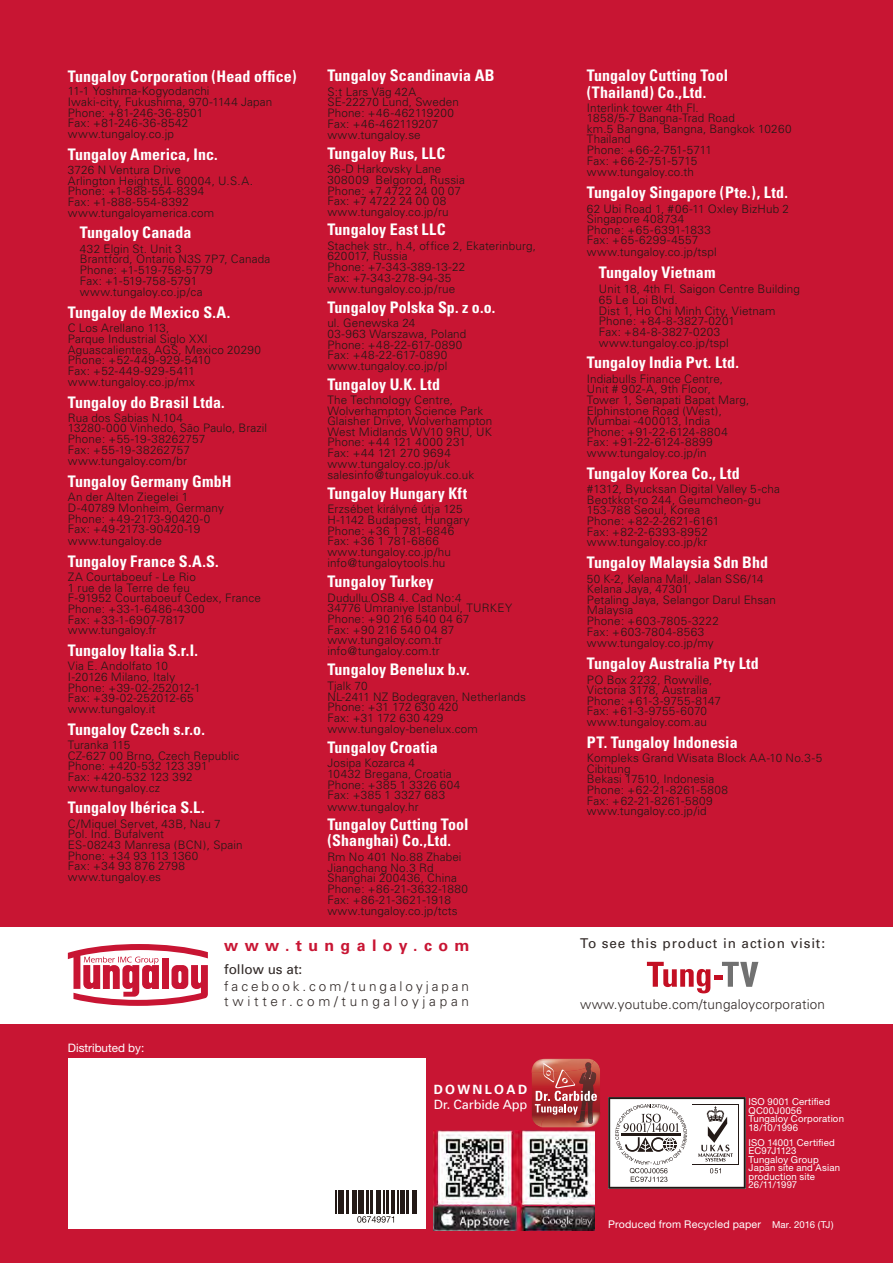
<style>
.page{position:relative;width:893px;height:1263px;background:#fff}
.page>*{position:absolute;margin:0;border:0;box-sizing:border-box;transform-origin:0 0}
.t1{font:700 condensed 15.9px/16.5px "Univers";letter-spacing:.005em;color:#fff}
.t2{font:700 15.9px "Univers";letter-spacing:.4em;color:#c81533}
.t3{font:300 13.5px/15px "Univers";letter-spacing:.22em;color:#302826}
.t4{font:300 13.5px "Univers";letter-spacing:.015em;color:#302826}
.t5{font:13.5px "Univers";letter-spacing:.065em;color:#302826}
.t6{font:13.5px "Univers";color:#302826}
.t7{font:12.75px "Univers";letter-spacing:-.01em;color:#fff}
.t8{font:700 12.75px "Univers";letter-spacing:.185em;color:#fff}
.t9{font:300 11.7px/10.6px "Univers";letter-spacing:.01em;color:#231916}
.t10{font:11.7px "Helvetica Neue";color:#fff}
.t11{font:10.65px "Helvetica Neue";letter-spacing:.02em;color:#fff}
.t12{font:9.6px/8.6px "Helvetica Neue";letter-spacing:.02em;color:#fff}
.s1{font-size:9.6px}
</style>
<div class="page">
<div style="left:0;top:0;width:892px;height:927px;background:#c81533"></div>
<div style="left:0;top:1025px;width:892px;height:238px;background:#c81533"></div>
<svg style="left:646px;top:961px;width:65px;height:33px"></svg>
<div style="left:713px;top:975px;width:9px;height:5px;background:#c30f23"></div>
<svg style="left:722px;top:961px;width:37px;height:26px"></svg>
<div style="left:68px;top:1059px;width:357px;height:170px;background:#fff"></div>
<svg style="left:608px;top:1097px;width:137px;height:92px"></svg>
<svg style="left:531px;top:1059px;width:69px;height:68px"></svg>
<img style="left:531px;top:1059px;width:62px;height:14px">
<img style="left:541px;top:1111px;width:59px;height:16px">
<img style="left:576px;top:1115px;width:16px;height:9px">
<svg style="left:535px;top:1062px;width:62px;height:53px"></svg>
<img style="left:433px;top:1130px;width:161px;height:100px">
<svg style="left:68px;top:944px;width:140px;height:62px"></svg>
<svg style="left:336px;top:1191px;width:7px;height:23px"></svg>
<hr style="left:346px;top:1191px;width:3px;height:23px;background:#231916">
<hr style="left:352px;top:1191px;width:3px;height:23px;background:#231916">
<svg style="left:356px;top:1191px;width:45px;height:32px"></svg>
<hr style="left:402px;top:1191px;width:3px;height:23px;background:#231916">
<hr style="left:406px;top:1191px;width:3px;height:23px;background:#231916">
<hr style="left:411px;top:1191px;width:3px;height:23px;background:#231916">
<svg style="left:415px;top:1191px;width:1px;height:23px"></svg>
<h1 class="t1" style="left:68px;top:69px;width:230px">Tungaloy Corporation (Head office)</h1>
<p class="t9" style="left:68px;top:87px;width:206px">11-1 Yoshima-Kogyodanchi<br>Iwaki-city, Fukushima, 970-1144 Japan<br>Phone: +81-246-36-8501<br>Fax: +81-246-36-8542 www.tungaloy.co.jp</p>
<h1 class="t1" style="left:68px;top:147px;width:151px">Tungaloy America, Inc.</h1>
<p class="t9" style="left:68px;top:166px;width:187px">3726 N Ventura Drive<br>Arlington Heights,IL 60004, U.S.A.<br>Phone: +1-888-554-8394<br>Fax: +1-888-554-8392 www.tungaloyamerica.com</p>
<h1 class="t1" style="left:80px;top:226px;width:113px">Tungaloy Canada</h1>
<p class="t9" style="left:80px;top:244px;width:192px">432 Elgin St. Unit 3<br>Brantford, Ontario N3S 7P7, Canada<br>Phone: +1-519-758-5779<br>Fax: +1-519-758-5791 www.tungaloy.co.jp/ca</p>
<h1 class="t1" style="left:68px;top:306px;width:164px">Tungaloy de Mexico S.A.</h1>
<p class="t9" style="left:68px;top:324px;width:195px">C Los Arellano 113,<br>Parque Industrial Siglo XXI<br>Aguascalientes, AGS, Mexico 20290<br>Phone: +52-449-929-5410<br>Fax: +52-449-929-5411 www.tungaloy.co.jp/mx</p>
<h1 class="t1" style="left:68px;top:396px;width:158px">Tungaloy do Brasil Ltda.</h1>
<p class="t9" style="left:68px;top:413px;width:201px">Rua dos Sabias N.104<br>13280-000 Vinhedo, São Paulo, Brazil<br>Phone: +55-19-38262757<br>Fax: +55-19-38262757 www.tungaloy.com/br</p>
<h1 class="t1" style="left:68px;top:475px;width:165px">Tungaloy Germany GmbH</h1>
<p class="t9" style="left:68px;top:493px;width:157px">An der Alten Ziegelei 1<br>D-40789 Monheim, Germany<br>Phone: +49-2173-90420-0<br>Fax: +49-2173-90420-19 www.tungaloy.de</p>
<h1 class="t1" style="left:68px;top:555px;width:152px">Tungaloy France S.A.S.</h1>
<p class="t9" style="left:68px;top:573px;width:194px">ZA Courtaboeuf - Le Rio<br>1 rue de la Terre de feu<br>F-91952 Courtaboeuf Cedex, France<br>Phone: +33-1-6486-4300<br>Fax: +33-1-6907-7817 www.tungaloy.fr</p>
<h1 class="t1" style="left:68px;top:644px;width:131px">Tungaloy Italia S.r.I.</h1>
<p class="t9" style="left:68px;top:662px;width:134px">Via E. Andolfato 10<br>I-20126 Milano, Italy<br>Phone: +39-02-252012-1<br>Fax: +39-02-252012-65 www.tungaloy.it</p>
<h1 class="t1" style="left:68px;top:722px;width:138px">Tungaloy Czech s.r.o.</h1>
<p class="t9" style="left:68px;top:741px;width:173px">Turanka 115<br>CZ-627 00 Brno, Czech Republic<br>Phone: +420-532 123 391<br>Fax: +420-532 123 392 www.tungaloy.cz</p>
<h1 class="t1" style="left:68px;top:801px;width:138px">Tungaloy Ibérica S.L.</h1>
<p class="t9" style="left:68px;top:819px;width:176px">C/Miquel Servet, 43B, Nau 7<br>Pol. Ind. Bufalvent<br>ES-08243 Manresa (BCN), Spain<br>Phone: +34 93 113 1360<br>Fax: +34 93 876 2798 www.tungaloy.es</p>
<h1 class="t1" style="left:327px;top:69px;width:169px">Tungaloy Scandinavia AB</h1>
<p class="t9" style="left:327px;top:87px;width:133px">S:t Lars Väg 42A<br>SE-22270 Lund, Sweden<br>Phone: +46-462119200<br>Fax: +46-462119207 www.tungaloy.se</p>
<h1 class="t1" style="left:327px;top:147px;width:119px">Tungaloy Rus, LLC</h1>
<p class="t9" style="left:327px;top:165px;width:139px">36-D Harkovsky Lane<br>308009 Belgorod, Russia<br>Phone: +7 4722 24 00 07<br>Fax: +7 4722 24 00 08 www.tungaloy.co.jp/ru</p>
<h1 class="t1" style="left:327px;top:223px;width:120px">Tungaloy East LLC</h1>
<p class="t9" style="left:327px;top:241px;width:210px">Stachek str., h.4, office 2, Ekaterinburg,<br>620017, Russia<br>Phone: +7-343-389-13-22<br>Fax: +7-343-278-94-35 www.tungaloy.co.jp/rue</p>
<h1 class="t1" style="left:327px;top:301px;width:169px">Tungaloy Polska Sp. z o.o.</h1>
<p class="t9" style="left:327px;top:319px;width:140px">ul. Genewska 24<br>03-963 Warszawa, Poland<br>Phone: +48-22-617-0890<br>Fax: +48-22-617-0890 www.tungaloy.co.jp/pl</p>
<h1 class="t1" style="left:327px;top:377px;width:114px">Tungaloy U.K. Ltd</h1>
<p class="t9" style="left:327px;top:396px;width:166px">The Technology Centre,<br>Wolverhampton Science Park<br>Glaisher Drive, Wolverhampton<br>West Midlands WV10 9RU, UK<br>Phone: +44 121 4000 231<br>Fax: +44 121 270 9694 www.tungaloy.co.jp/uk salesinfo@tungaloyuk.co.uk</p>
<h1 class="t1" style="left:327px;top:487px;width:141px">Tungaloy Hungary Kft</h1>
<p class="t9" style="left:327px;top:505px;width:144px">Erzsébet királyné útja 125<br>H-1142 Budapest, Hungary<br>Phone: +36 1 781-6846<br>Fax: +36 1 781-6866 www.tungaloy.co.jp/hu info@tungaloytools.hu</p>
<h1 class="t1" style="left:327px;top:575px;width:108px">Tungaloy Turkey</h1>
<p class="t9" style="left:327px;top:593px;width:186px">Dudullu OSB 4. Cad No:4<br>34776 Ümraniye Istanbul, TURKEY<br>Phone: +90 216 540 04 67<br>Fax: +90 216 540 04 87 www.tungaloy.com.tr info@tungaloy.com.tr</p>
<h1 class="t1" style="left:327px;top:663px;width:144px">Tungaloy Benelux b.v.</h1>
<p class="t9" style="left:327px;top:681px;width:200px">Tjalk 70<br>NL-2411 NZ Bodegraven, Netherlands<br>Phone: +31 172 630 420<br>Fax: +31 172 630 429 www.tungaloy-benelux.com</p>
<h1 class="t1" style="left:327px;top:741px;width:112px">Tungaloy Croatia</h1>
<p class="t9" style="left:327px;top:759px;width:134px">Josipa Kozarca 4<br>10432 Bregana, Croatia<br>Phone: +385 1 3326 604<br>Fax: +385 1 3327 683 www.tungaloy.hr</p>
<h1 class="t1" style="left:327px;top:817px;width:143px">Tungaloy Cutting Tool (Shanghai) Co.,Ltd.</h1>
<p class="t9" style="left:327px;top:853px;width:142px">Rm No 401 No.88 Zhabei<br>Jiangchang No.3 Rd<br>Shanghai 200436, China<br>Phone: +86-21-3632-1880<br>Fax: +86-21-3621-1918 www.tungaloy.co.jp/tcts</p>
<p class="t10" style="left:68px;top:1043px;width:78px">Distributed by:</p>
<h1 class="t2" style="left:224px;top:939px;width:247px">www.tungaloy.com</h1>
<p class="t3" style="left:224px;top:980px;width:246px">facebook.com/tungaloyjapan twitter.com/tungaloyjapan</p>
<p class="t6" style="left:224px;top:964px;width:80px">follow us at:</p>
<p class="t8" style="left:433px;top:1085px;width:95px">DOWNLOAD</p>
<p class="t7" style="left:433px;top:1100px;width:95px">Dr. Carbide App</p>
<h1 class="t1" style="left:587px;top:69px;width:143px">Tungaloy Cutting Tool (Thailand) Co.,Ltd.</h1>
<p class="t9" style="left:587px;top:103px;width:206px">Interlink tower 4th Fl.<br>1858/5-7 Bangna-Trad Road<br>km.5 Bangna, Bangna, Bangkok 10260<br>Thailand<br>Phone: +66-2-751-5711<br>Fax: +66-2-751-5715 www.tungaloy.co.th</p>
<h1 class="t1" style="left:587px;top:186px;width:202px">Tungaloy Singapore (Pte.), Ltd.</h1>
<p class="t9" style="left:587px;top:204px;width:203px">62 Ubi Road 1, #06-11 Oxley BizHub 2<br>Singapore 408734<br>Phone: +65-6391-1833<br>Fax: +65-6299-4557 www.tungaloy.co.jp/tspl</p>
<h1 class="t1" style="left:599px;top:266px;width:118px">Tungaloy Vietnam</h1>
<p class="t9" style="left:599px;top:284px;width:202px">Unit 18, 4th Fl. Saigon Centre Building<br>65 Le Loi Blvd.<br>Dist 1, Ho Chi Minh City, Vietnam<br>Phone: +84-8-3827-0201<br>Fax: +84-8-3827-0203 www.tungaloy.co.jp/tspl</p>
<h1 class="t1" style="left:587px;top:356px;width:154px">Tungaloy India Pvt. Ltd.</h1>
<p class="t9" style="left:587px;top:374px;width:164px">Indiabulls Finance Centre,<br>Unit # 902-A, 9th Floor,<br>Tower 1, Senapati Bapat Marg,<br>Elphinstone Road (West),<br>Mumbai -400013, India<br>Phone: +91-22-6124-8804<br>Fax: +91-22-6124-8899 www.tungaloy.co.jp/in</p>
<h1 class="t1" style="left:587px;top:467px;width:154px">Tungaloy Korea Co., Ltd</h1>
<p class="t9" style="left:587px;top:485px;width:195px">#1312, Byucksan Digital Valley 5-cha<br>Beotkkot-ro 244, Geumcheon-gu<br>153-788 Seoul, Korea<br>Phone: +82-2-2621-6161<br>Fax: +82-2-6393-8952 www.tungaloy.co.jp/kr</p>
<h1 class="t1" style="left:587px;top:556px;width:183px">Tungaloy Malaysia Sdn Bhd</h1>
<p class="t9" style="left:587px;top:574px;width:191px">50 K-2, Kelana Mall, Jalan SS6/14<br>Kelana Jaya, 47301<br>Petaling Jaya, Selangor Darul Ehsan<br>Malaysia<br>Phone: +603-7805-3222<br>Fax: +603-7804-8563 www.tungaloy.co.jp/my</p>
<h1 class="t1" style="left:587px;top:657px;width:173px">Tungaloy Australia Pty Ltd</h1>
<p class="t9" style="left:587px;top:675px;width:136px">PO Box 2232, Rowville,<br>Victoria 3178, Australia<br>Phone: +61-3-9755-8147<br>Fax: +61-3-9755-6070 www.tungaloy.com.au</p>
<h1 class="t1" style="left:587px;top:735px;width:152px">PT. Tungaloy Indonesia</h1>
<p class="t9" style="left:587px;top:754px;width:237px">Kompleks Grand Wisata Block AA-10 No.3-5<br>Cibitung<br>Bekasi 17510, Indonesia<br>Phone: +62-21-8261-5808<br>Fax: +62-21-8261-5809 www.tungaloy.co.jp/id</p>
<p class="t5" style="left:580px;top:939px;width:246px">To see this product in action visit:</p>
<p class="t4" style="left:580px;top:1000px;width:246px">www.youtube.com/tungaloycorporation</p>
<p class="t12" style="left:748px;top:1099px;width:97px">ISO 9001 Certified<br>QC00J0056<br>Tungaloy Corporation<br>18/10/1996</p>
<p class="t12" style="left:748px;top:1139px;width:93px">ISO 14001 Certified<br>EC97J1123<br>Tungaloy Group<br>Japan site and Asian production site<br>26/11/1997</p>
<p class="t11" style="left:608px;top:1221px;width:227px">Produced from Recycled paper <span class="s1">Mar. 2016 (TJ)</span></p>
</div>
